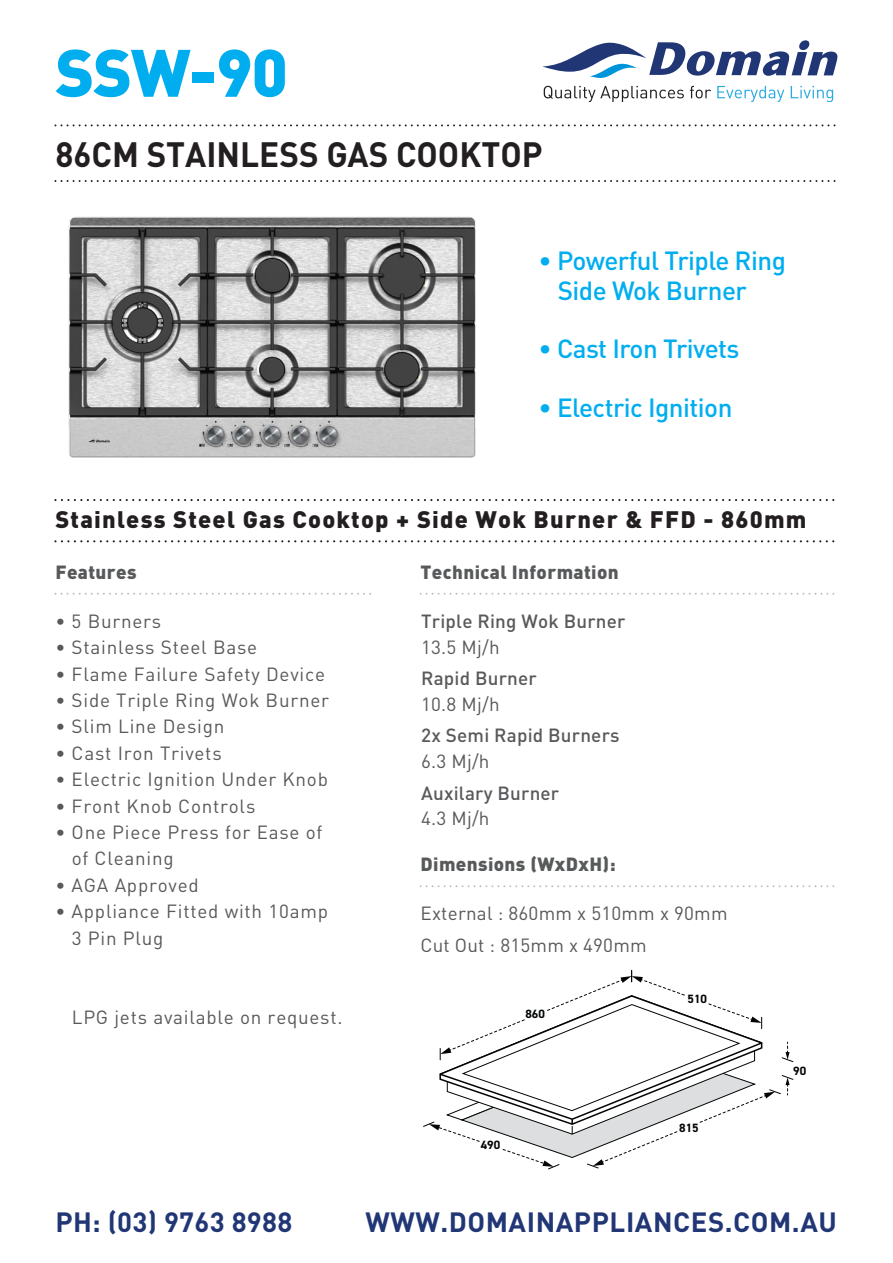
<style>
.page{position:relative;width:893px;height:1263px;background:#fff}
.page>*{position:absolute;margin:0;border:0;box-sizing:border-box;transform-origin:0 0}
.t1{font:900 65.85px "DIN Pro";color:#00aeef}
.t2{font:700 34.8px "DIN Pro";color:#231f20;scale:.95 1}
.t3{font:700 27.6px "DIN Pro";letter-spacing:.02em;color:#213675}
.t4{font:500 25.95px/30.6px "DIN Pro";letter-spacing:-.02em;color:#00aeef}
.t5{font:900 23.55px "DIN Pro";letter-spacing:.05em;color:#231f20}
.t6{font:18.9px/26.4px "DIN Pro";letter-spacing:.04em;color:#58595b}
.t7{font:500 18.9px "DIN Pro";letter-spacing:.01em;color:#58595b}
.t8{font:900 18.9px "DIN Pro";letter-spacing:.02em;color:#58595b}
.t9{font:18.9px/31.7px "DIN Pro";letter-spacing:.01em;color:#58595b}
.t10{font:700 12px "DIN2014";color:#030505}
</style>
<div class="page">
<img style="left:54px;top:124px;width:437px;height:419px">
<svg style="left:55px;top:124px;width:781px;height:2px"></svg>
<svg style="left:55px;top:593px;width:316px;height:2px"></svg>
<svg style="left:55px;top:180px;width:781px;height:2px"></svg>
<svg style="left:55px;top:499px;width:780px;height:2px"></svg>
<svg style="left:55px;top:540px;width:780px;height:2px"></svg>
<svg style="left:421px;top:593px;width:414px;height:2px"></svg>
<svg style="left:542px;top:40px;width:296px;height:38px"></svg>
<svg style="left:544px;top:86px;width:140px;height:15px"></svg>
<svg style="left:690px;top:86px;width:21px;height:12px"></svg>
<svg style="left:717px;top:86px;width:67px;height:15px"></svg>
<svg style="left:791px;top:86px;width:42px;height:15px"></svg>
<svg style="left:421px;top:885px;width:414px;height:2px"></svg>
<svg style="left:423px;top:970px;width:371px;height:200px"></svg>
<h1 class="t1" style="left:55px;top:28px;width:234px">SSW-90</h1>
<h2 class="t2" style="left:55px;top:131px;width:514px">86CM STAINLESS GAS COOKTOP</h2>
<h3 class="t4" style="left:558px;top:244px;width:230px;text-indent:-19px">• Powerful Triple Ring<br>Side Wok Burner</h3>
<h3 class="t4" style="left:539px;top:333px;width:202px">• Cast Iron Trivets</h3>
<h3 class="t4" style="left:539px;top:391px;width:195px">• Electric Ignition</h3>
<p class="t5" style="left:55px;top:504px;width:753px">Stainless Steel Gas Cooktop + Side Wok Burner &amp; FFD - 860mm</p>
<p class="t8" style="left:55px;top:559px;width:83px">Features</p>
<p class="t6" style="left:55px;top:607px;width:107px">• 5 Burners</p>
<p class="t6" style="left:55px;top:633px;width:203px">• Stainless Steel Base</p>
<p class="t6" style="left:55px;top:660px;width:271px">• Flame Failure Safety Device</p>
<p class="t6" style="left:55px;top:686px;width:275px">• Side Triple Ring Wok Burner</p>
<p class="t6" style="left:55px;top:713px;width:170px">• Slim Line Design</p>
<p class="t6" style="left:55px;top:739px;width:168px">• Cast Iron Trivets</p>
<p class="t6" style="left:55px;top:765px;width:274px">• Electric Ignition Under Knob</p>
<p class="t6" style="left:55px;top:792px;width:201px">• Front Knob Controls</p>
<p class="t6" style="left:72px;top:818px;width:252px;text-indent:-16px">• One Piece Press for Ease of of Cleaning</p>
<p class="t6" style="left:55px;top:871px;width:145px">• AGA Approved</p>
<p class="t6" style="left:72px;top:897px;width:258px;text-indent:-16px">• Appliance Fitted with 10amp<br>3 Pin Plug</p>
<p class="t6" style="left:72px;top:1003px;width:272px">LPG jets available on request.</p>
<p class="t8" style="left:421px;top:559px;width:200px">Technical Information</p>
<p class="t7" style="left:421px;top:608px;width:206px">Triple Ring Wok Burner</p>
<p class="t6" style="left:421px;top:633px;width:80px">13.5 Mj/h</p>
<p class="t7" style="left:421px;top:665px;width:117px">Rapid Burner</p>
<p class="t6" style="left:421px;top:690px;width:80px">10.8 Mj/h</p>
<p class="t7" style="left:421px;top:723px;width:200px">2x Semi Rapid Burners</p>
<p class="t6" style="left:421px;top:747px;width:70px">6.3 Mj/h</p>
<p class="t7" style="left:421px;top:780px;width:140px">Auxilary Burner</p>
<p class="t6" style="left:421px;top:804px;width:70px">4.3 Mj/h</p>
<p class="t8" style="left:421px;top:852px;width:197px">Dimensions (WxDxH):</p>
<p class="t9" style="left:421px;top:897px;width:309px">External : 860mm x 510mm x 90mm<br>Cut Out : 815mm x 490mm</p>
<p class="t10" style="left:525px;top:1006px;width:21px">860</p>
<p class="t10" style="left:481px;top:1137px;width:21px">490</p>
<p class="t10" style="left:688px;top:991px;width:21px">510</p>
<p class="t10" style="left:679px;top:1120px;width:21px">815</p>
<p class="t10" style="left:793px;top:1063px;width:15px">90</p>
<h3 class="t3" style="left:56px;top:1203px;width:238px">PH: (03) 9763 8988</h3>
<h3 class="t3" style="left:365px;top:1203px;width:473px">WWW.DOMAINAPPLIANCES.COM.AU</h3>
</div>
